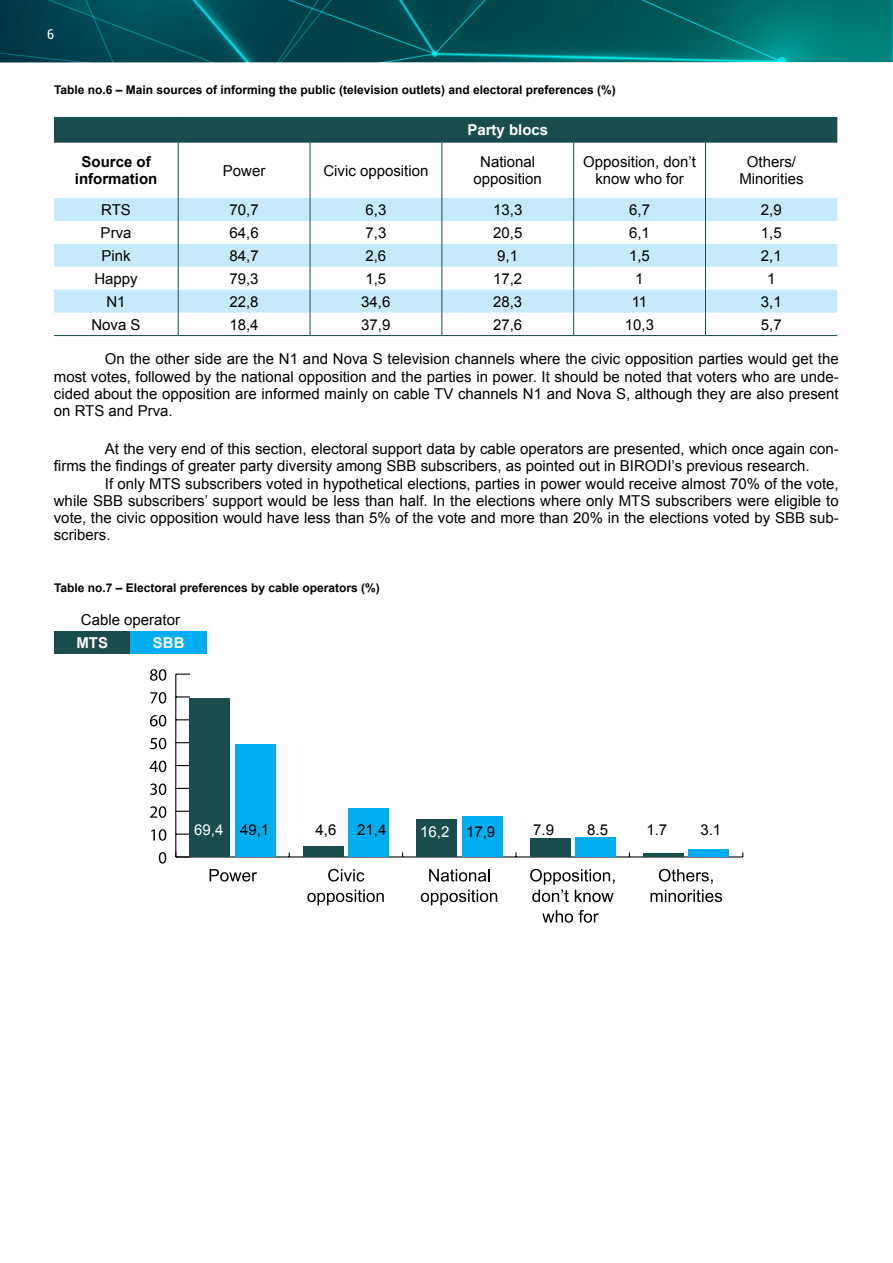
<style>
.page{position:relative;width:893px;height:1263px;background:#fff}
.page>*{position:absolute;margin:0;border:0;box-sizing:border-box;transform-origin:0 0}
.t1{font:15px/17.2px "Arial";color:#000;text-align:center}
.t2{font:700 15px/17.2px "Arial";color:#000;text-align:center}
.t3{font:700 15px "Arial";color:#fff}
.t4{font:15px "Arial";color:#fff}
.t5{font:condensed 13.5px "Roboto";color:#fff}
.t6{font:700 12px "Arial";color:#000}
.s1{color:#000}
</style>
<div class="page">
<svg style="left:0;top:0;width:893px;height:62px;background:#00595e"></svg>
<svg style="left:54px;top:198px;width:783px;height:115px;fill:#c7eafb"></svg>
<div style="left:54px;top:117px;width:783px;height:25px;background:#194c4d"></div>
<hr style="left:54px;top:142px;width:124px;height:1px;background:#194c4d">
<hr style="left:178px;top:142px;width:132px;height:1px;background:#194c4d">
<hr style="left:178px;top:142px;width:1px;height:56px;background:#194c4d">
<hr style="left:310px;top:142px;width:132px;height:1px;background:#194c4d">
<hr style="left:310px;top:142px;width:1px;height:56px;background:#194c4d">
<hr style="left:442px;top:142px;width:132px;height:1px;background:#194c4d">
<hr style="left:441px;top:142px;width:1px;height:56px;background:#194c4d">
<hr style="left:574px;top:142px;width:131px;height:1px;background:#194c4d">
<hr style="left:573px;top:142px;width:1px;height:56px;background:#194c4d">
<hr style="left:705px;top:142px;width:132px;height:1px;background:#194c4d">
<hr style="left:705px;top:142px;width:1px;height:56px;background:#194c4d">
<svg style="left:178px;top:198px;width:1px;height:137px"></svg>
<svg style="left:310px;top:198px;width:1px;height:137px"></svg>
<svg style="left:441px;top:198px;width:1px;height:137px"></svg>
<svg style="left:573px;top:198px;width:1px;height:137px"></svg>
<svg style="left:705px;top:198px;width:1px;height:137px"></svg>
<hr style="left:54px;top:335px;width:124px;height:1px;background:#194c4d">
<hr style="left:178px;top:335px;width:132px;height:1px;background:#194c4d">
<hr style="left:310px;top:335px;width:132px;height:1px;background:#194c4d">
<hr style="left:442px;top:335px;width:132px;height:1px;background:#194c4d">
<hr style="left:574px;top:335px;width:131px;height:1px;background:#194c4d">
<hr style="left:705px;top:335px;width:132px;height:1px;background:#194c4d">
<div style="left:54px;top:631px;width:77px;height:23px;background:#194c4d"></div>
<div style="left:131px;top:631px;width:76px;height:23px;background:#00aeef"></div>
<hr style="left:176px;top:856px;width:567px;height:1px;background:#000">
<svg style="left:159px;top:852px;width:7px;height:11px"></svg>
<svg style="left:151px;top:829px;width:15px;height:12px"></svg>
<svg style="left:150px;top:806px;width:16px;height:12px"></svg>
<svg style="left:150px;top:783px;width:16px;height:12px"></svg>
<svg style="left:150px;top:761px;width:16px;height:11px"></svg>
<svg style="left:150px;top:738px;width:16px;height:11px"></svg>
<svg style="left:150px;top:715px;width:16px;height:11px"></svg>
<svg style="left:150px;top:692px;width:16px;height:12px"></svg>
<svg style="left:150px;top:669px;width:16px;height:12px"></svg>
<hr style="left:175px;top:674px;width:1px;height:183px;background:#000">
<svg style="left:175px;top:852px;width:14px;height:5px"></svg>
<svg style="left:176px;top:833px;width:13px;height:2px"></svg>
<svg style="left:176px;top:811px;width:13px;height:1px"></svg>
<svg style="left:176px;top:788px;width:13px;height:1px"></svg>
<svg style="left:176px;top:765px;width:13px;height:1px"></svg>
<svg style="left:176px;top:742px;width:13px;height:1px"></svg>
<svg style="left:176px;top:719px;width:13px;height:1px"></svg>
<svg style="left:176px;top:696px;width:14px;height:1px"></svg>
<svg style="left:176px;top:673px;width:14px;height:2px"></svg>
<div style="left:235px;top:745px;width:41px;height:112px;background:#00aeef"></div>
<div style="left:348px;top:808px;width:41px;height:49px;background:#00aeef"></div>
<div style="left:462px;top:816px;width:40px;height:41px;background:#00aeef"></div>
<div style="left:575px;top:837px;width:41px;height:20px;background:#00aeef"></div>
<div style="left:688px;top:850px;width:41px;height:7px;background:#00aeef"></div>
<div style="left:189px;top:698px;width:41px;height:159px;background:#184c4d"></div>
<div style="left:303px;top:846px;width:41px;height:11px;background:#184c4d"></div>
<div style="left:416px;top:820px;width:41px;height:37px;background:#184c4d"></div>
<div style="left:530px;top:839px;width:40px;height:18px;background:#184c4d"></div>
<hr style="left:643px;top:853px;width:41px;height:4px;background:#184c4d">
<svg style="left:659px;top:869px;width:54px;height:15px"></svg>
<svg style="left:651px;top:890px;width:71px;height:12px"></svg>
<svg style="left:530px;top:869px;width:84px;height:33px"></svg>
<svg style="left:542px;top:910px;width:31px;height:13px"></svg>
<svg style="left:579px;top:910px;width:20px;height:13px"></svg>
<svg style="left:429px;top:869px;width:61px;height:12px"></svg>
<svg style="left:421px;top:890px;width:76px;height:15px"></svg>
<svg style="left:328px;top:869px;width:36px;height:12px"></svg>
<svg style="left:307px;top:890px;width:77px;height:15px"></svg>
<svg style="left:210px;top:869px;width:47px;height:12px"></svg>
<p class="t5" style="left:47px;top:25px;width:8px">6</p>
<p class="t6" style="left:54px;top:82px;width:563px">Table no.6 – Main sources of informing the public (television outlets) and electoral preferences (%)</p>
<p class="t3" style="left:467px;top:120px;width:82px">Party blocs</p>
<p class="t2" style="left:75px;top:154px;width:84px">Source of information</p>
<p class="t1" style="left:223px;top:162px;width:44px">Power</p>
<p class="t1" style="left:323px;top:162px;width:107px">Civic opposition</p>
<p class="t1" style="left:474px;top:153px;width:70px">National opposition</p>
<p class="t1" style="left:583px;top:153px;width:114px">Opposition, don’t know who for</p>
<p class="t1" style="left:739px;top:153px;width:66px">Others/<br>Minorities</p>
<p class="t1" style="left:101px;top:201px;width:31px">RTS</p>
<p class="t1" style="left:230px;top:201px;width:31px">70,7</p>
<p class="t1" style="left:365px;top:201px;width:22px">6,3</p>
<p class="t1" style="left:493px;top:201px;width:31px">13,3</p>
<p class="t1" style="left:629px;top:201px;width:22px">6,7</p>
<p class="t1" style="left:761px;top:201px;width:22px">2,9</p>
<p class="t1" style="left:101px;top:224px;width:32px">Prva</p>
<p class="t1" style="left:229px;top:224px;width:31px">64,6</p>
<p class="t1" style="left:365px;top:224px;width:22px">7,3</p>
<p class="t1" style="left:493px;top:224px;width:31px">20,5</p>
<p class="t1" style="left:629px;top:224px;width:22px">6,1</p>
<p class="t1" style="left:761px;top:224px;width:22px">1,5</p>
<p class="t1" style="left:101px;top:247px;width:31px">Pink</p>
<p class="t1" style="left:229px;top:247px;width:31px">84,7</p>
<p class="t1" style="left:365px;top:247px;width:22px">2,6</p>
<p class="t1" style="left:497px;top:247px;width:22px">9,1</p>
<p class="t1" style="left:629px;top:247px;width:22px">1,5</p>
<p class="t1" style="left:761px;top:247px;width:22px">2,1</p>
<p class="t1" style="left:94px;top:270px;width:45px">Happy</p>
<p class="t1" style="left:229px;top:270px;width:31px">79,3</p>
<p class="t1" style="left:365px;top:270px;width:22px">1,5</p>
<p class="t1" style="left:493px;top:270px;width:31px">17,2</p>
<p class="t1" style="left:635px;top:270px;width:10px">1</p>
<p class="t1" style="left:767px;top:270px;width:10px">1</p>
<p class="t1" style="left:106px;top:293px;width:21px">N1</p>
<p class="t1" style="left:229px;top:293px;width:31px">22,8</p>
<p class="t1" style="left:361px;top:293px;width:31px">34,6</p>
<p class="t1" style="left:493px;top:293px;width:31px">28,3</p>
<p class="t1" style="left:632px;top:293px;width:17px">11</p>
<p class="t1" style="left:761px;top:293px;width:22px">3,1</p>
<p class="t1" style="left:91px;top:316px;width:51px">Nova S</p>
<p class="t1" style="left:229px;top:316px;width:31px">18,4</p>
<p class="t1" style="left:361px;top:316px;width:31px">37,9</p>
<p class="t1" style="left:493px;top:316px;width:31px">27,6</p>
<p class="t1" style="left:625px;top:316px;width:31px">10,3</p>
<p class="t1" style="left:761px;top:316px;width:22px">5,7</p>
<p class="t1" style="left:54px;top:351px;width:786px;text-align:justify;text-indent:51px">On the other side are the N1 and Nova S television channels where the civic opposition parties would get the most votes, followed by the national opposition and the parties in power. It should be noted that voters who are unde&shy;cided about the opposition are informed mainly on cable TV channels N1 and Nova S, although they are also present on RTS and Prva.</p>
<p class="t1" style="left:54px;top:440px;width:786px;text-align:left;text-indent:51px">At the very end of this section, electoral support data by cable operators are presented, which once again con&shy;firms the findings of greater party diversity among SBB subscribers, as pointed out in BIRODI’s previous research.</p>
<p class="t1" style="left:54px;top:475px;width:786px;text-align:justify;text-indent:51px">If only MTS subscribers voted in hypothetical elections, parties in power would receive almost 70% of the vote, while SBB subscribers’ support would be less than half. In the elections where only MTS subscribers were eligible to vote, the civic opposition would have less than 5% of the vote and more than 20% in the elections voted by SBB sub&shy;scribers.</p>
<p class="t6" style="left:54px;top:580px;width:327px">Table no.7 – Electoral preferences by cable operators (%)</p>
<p class="t1" style="left:81px;top:611px;width:101px">Cable operator</p>
<p class="t3" style="left:76px;top:632px;width:33px">MTS</p>
<p class="t3" style="left:153px;top:632px;width:33px">SBB</p>
<p class="t4" style="left:194px;top:819px;width:77px">69,4 <span class="s1">49,1</span></p>
<p class="t1" style="left:316px;top:821px;width:22px">4,6</p>
<p class="t1" style="left:357px;top:821px;width:31px">21,4</p>
<p class="t4" style="left:420px;top:822px;width:77px">16,2 <span class="s1">17,9</span></p>
<p class="t1" style="left:533px;top:821px;width:22px">7.9</p>
<p class="t1" style="left:587px;top:821px;width:22px">8.5</p>
<p class="t1" style="left:646px;top:821px;width:22px">1.7</p>
<p class="t1" style="left:700px;top:821px;width:22px">3.1</p>
</div>
